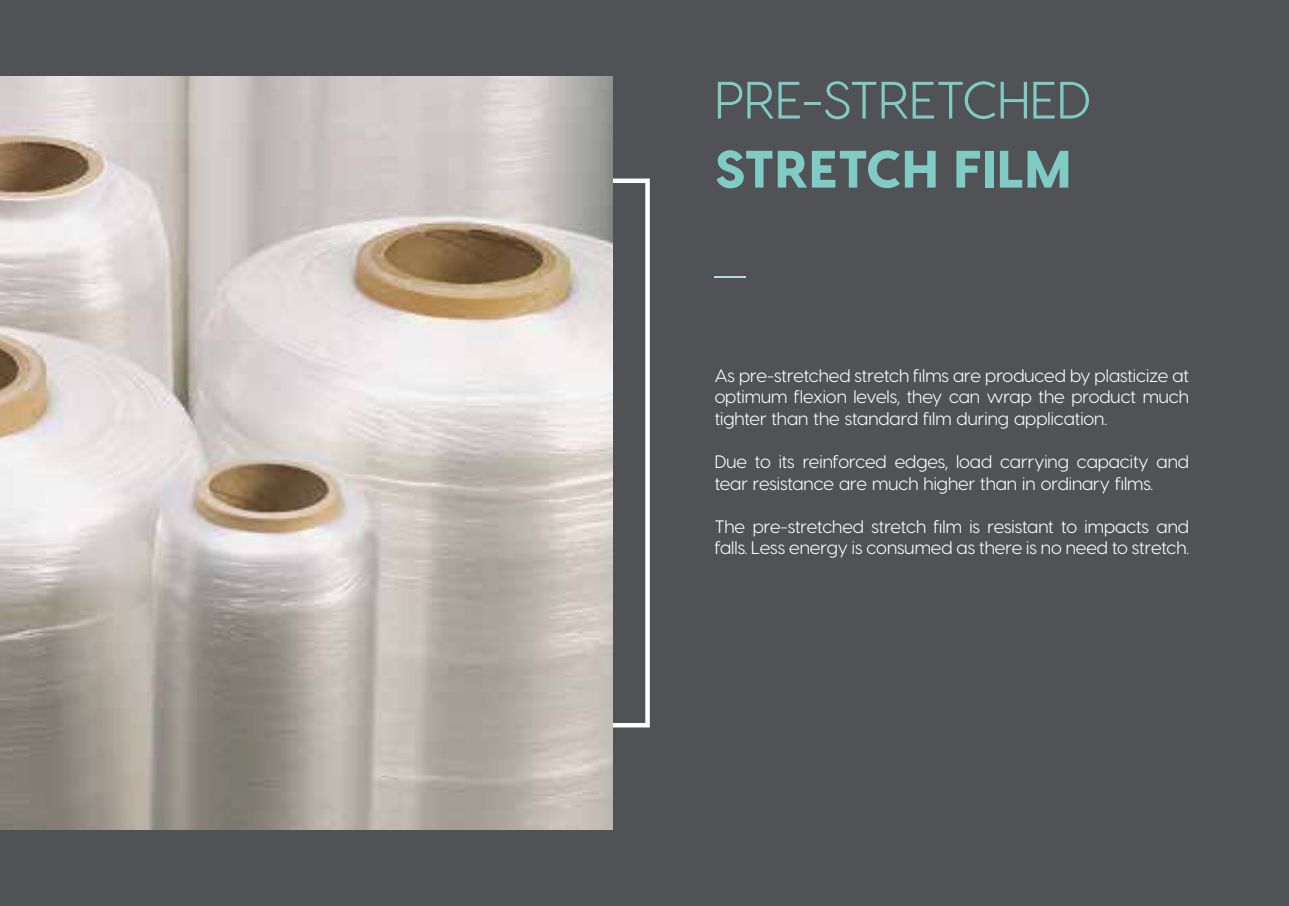
<style>
.page{position:relative;width:1289px;height:906px;background:#fff}
.page>*{position:absolute;margin:0;border:0;box-sizing:border-box;transform-origin:0 0}
.t1{font:52.5px "Visby CF";color:#80cbc4}
.t2{font:800 52.5px "Visby CF";color:#80cbc4}
.t3{font:18px/21.6px "Visby CF";color:#fff}
</style>
<div class="page">
<div style="left:0;top:0;width:1288px;height:906px;background:#505255"></div>
<svg style="left:612px;top:178px;width:37px;height:549px"></svg>
<hr style="left:714px;top:277px;width:32px;height:1px;background:#b2dfdb">
<img style="left:0;top:77px;width:612px;height:752px">
<h1 class="t1" style="left:714px;top:69px;width:378px">PRE-STRETCHED</h1>
<h1 class="t2" style="left:714px;top:135px;width:358px">STRETCH FILM</h1>
<p class="t3" style="left:714px;top:364px;width:476px;text-align:justify">As pre-stretched stretch films are produced by plasticize at optimum flexion levels, they can wrap the product much tighter than the standard film during application.</p>
<p class="t3" style="left:714px;top:451px;width:476px">Due to its reinforced edges, load carrying capacity and tear resistance are much higher than in ordinary films.</p>
<p class="t3" style="left:714px;top:515px;width:476px">The pre-stretched stretch film is resistant to impacts and falls. Less energy is consumed as there is no need to stretch.</p>
</div>
